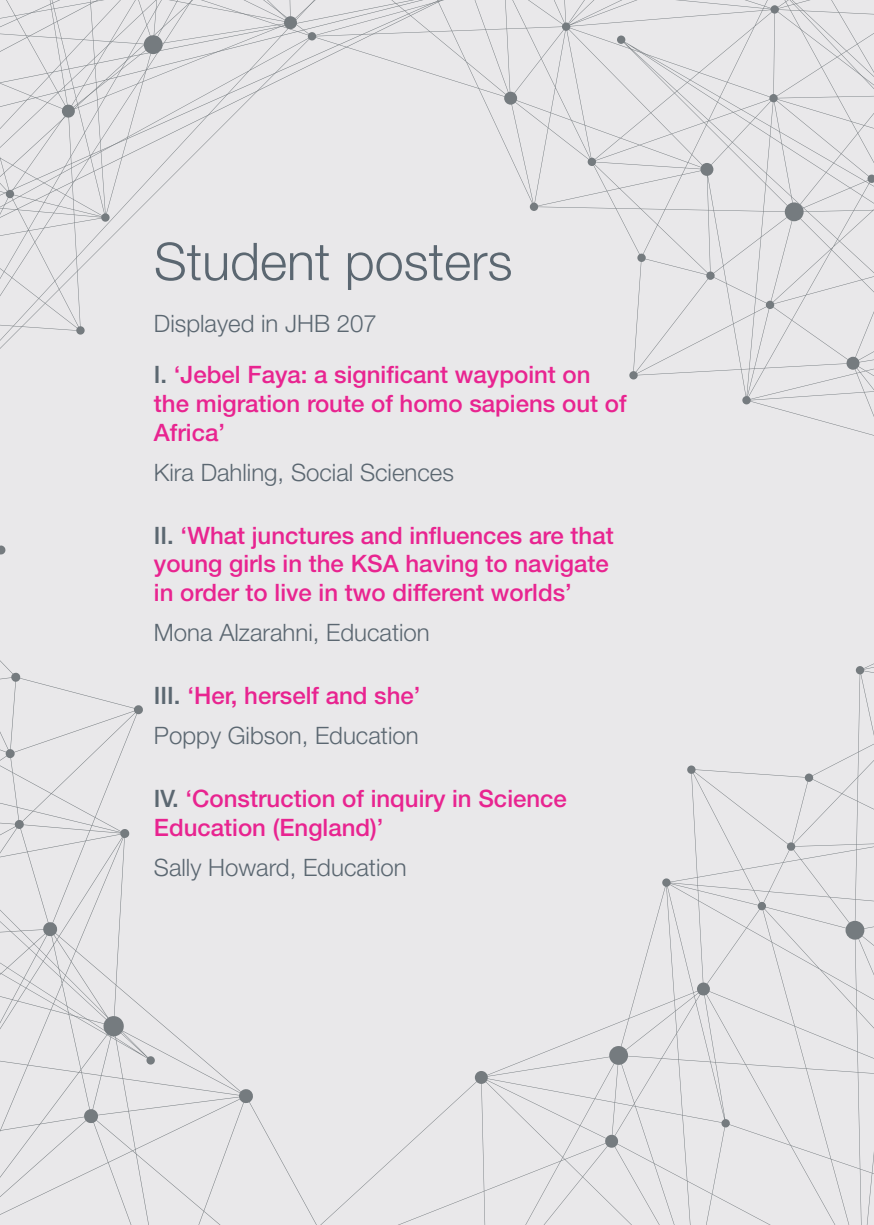
<style>
.page{position:relative;width:874px;height:1225px;background:#fff}
.page>*{position:absolute;margin:0;border:0;box-sizing:border-box;transform-origin:0 0}
.t1{font:300 52px "Helvetica Neue";color:#5b6771}
.t2{font:500 24px/28.8px "Helvetica Neue LT";color:#e82490}
.t3{font:300 24px "Helvetica Neue";color:#5b6771}
.s1{color:#5b6771}
</style>
<div class="page">
<div style="left:0;top:1117px;width:258px;height:108px;background:#e9e8ea"></div>
<div style="left:258px;top:808px;width:615px;height:417px;background:#e9e8ea"></div>
<div style="left:0;top:808px;width:513px;height:309px;background:#e9e8ea"></div>
<div style="left:0;top:0;width:873px;height:808px;background:#e9e8ea"></div>
<h1 class="t1" style="left:154px;top:230px;width:360px">Student posters</h1>
<p class="t3" style="left:154px;top:308px;width:224px">Displayed in JHB 207</p>
<p class="t2" style="left:154px;top:360px;width:474px"><span class="s1">I.</span> ‘Jebel Faya: a significant waypoint on the migration route of homo sapiens out of<br>Africa’</p>
<p class="t3" style="left:154px;top:457px;width:301px">Kira Dahling, Social Sciences</p>
<p class="t2" style="left:154px;top:520px;width:461px"><span class="s1">II.</span> ‘What junctures and influences are that young girls in the KSA having to navigate in order to live in two different worlds’</p>
<p class="t3" style="left:154px;top:618px;width:277px">Mona Alzarahni, Education</p>
<p class="t2" style="left:154px;top:681px;width:268px"><span class="s1">III.</span> ‘Her, herself and she’</p>
<p class="t3" style="left:154px;top:721px;width:266px">Poppy Gibson, Education</p>
<p class="t2" style="left:154px;top:784px;width:414px"><span class="s1">IV.</span> ‘Construction of inquiry in Science<br>Education (England)’</p>
<p class="t3" style="left:154px;top:853px;width:254px">Sally Howard, Education</p>
</div>
